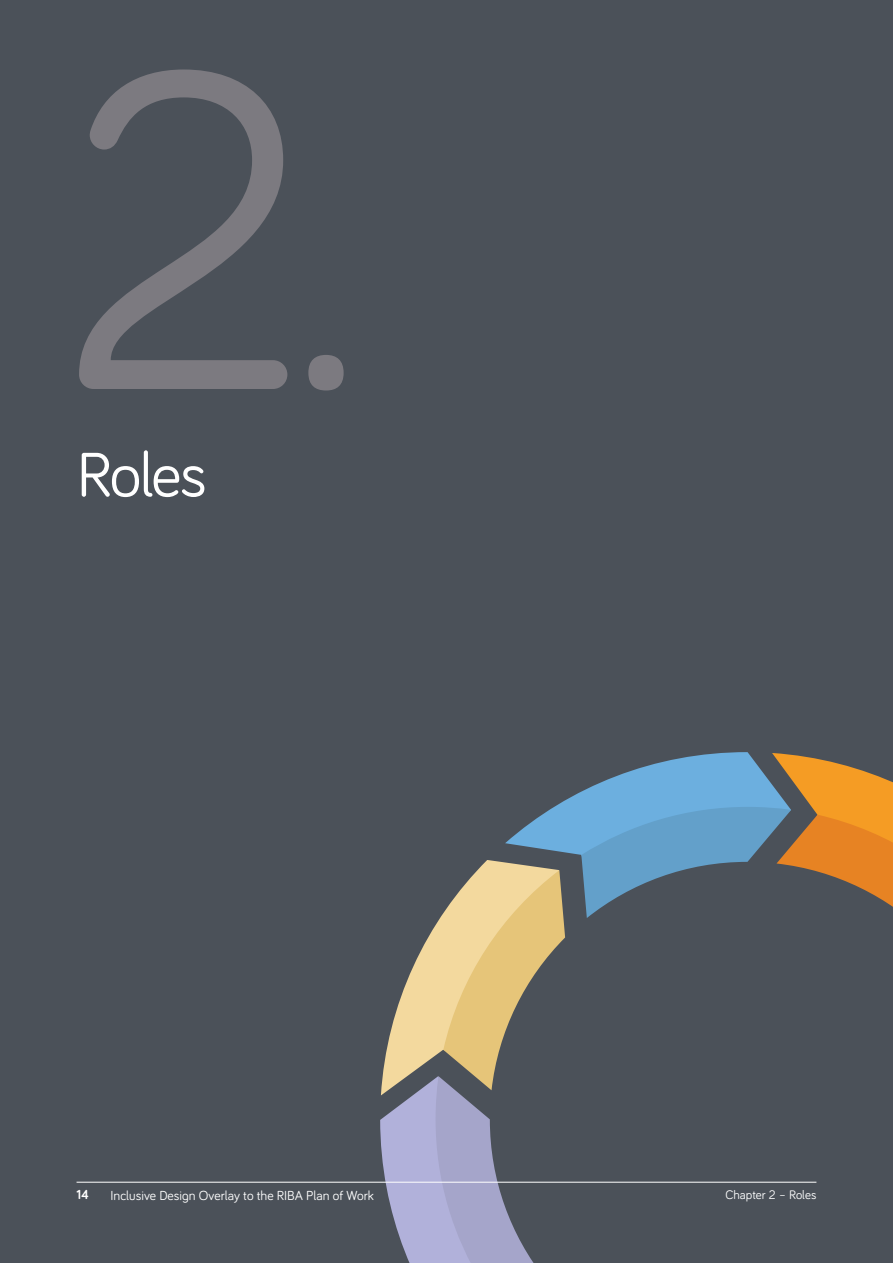
<style>
.page{position:relative;width:893px;height:1263px;background:#4b5159}
.page>*{position:absolute;margin:0;border:0;box-sizing:border-box;transform-origin:0 0}
.t1{font:465px "Bariol";color:#7c7a80}
.t2{font:64.5px "Bariol";letter-spacing:-.03em;color:#fff}
.running_head{font:13.5px "Bariol";color:#fff}
.running_head-2{font:700 13.5px "Bariol";color:#fff}
.running_head-3{font:12.75px "Bariol";color:#fff}
.s1{font-size:375px}
</style>
<div class="page">
<svg style="left:380px;top:752px;width:513px;height:511px"></svg>
<hr style="left:77px;top:1182px;width:739px;height:1px;background:#fff">
<p class="t1" style="left:60px;top:-83px;width:298px">2<span class="s1">.</span></p>
<p class="t2" style="left:77px;top:431px;width:132px">Roles</p>
<p class="running_head-2" style="left:77px;top:1185px;width:14px">14</p>
<p class="running_head" style="left:111px;top:1186px;width:265px">Inclusive Design Overlay to the RIBA Plan of Work</p>
<p class="running_head-3" style="left:725px;top:1186px;width:92px">Chapter 2 – Roles</p>
</div>
